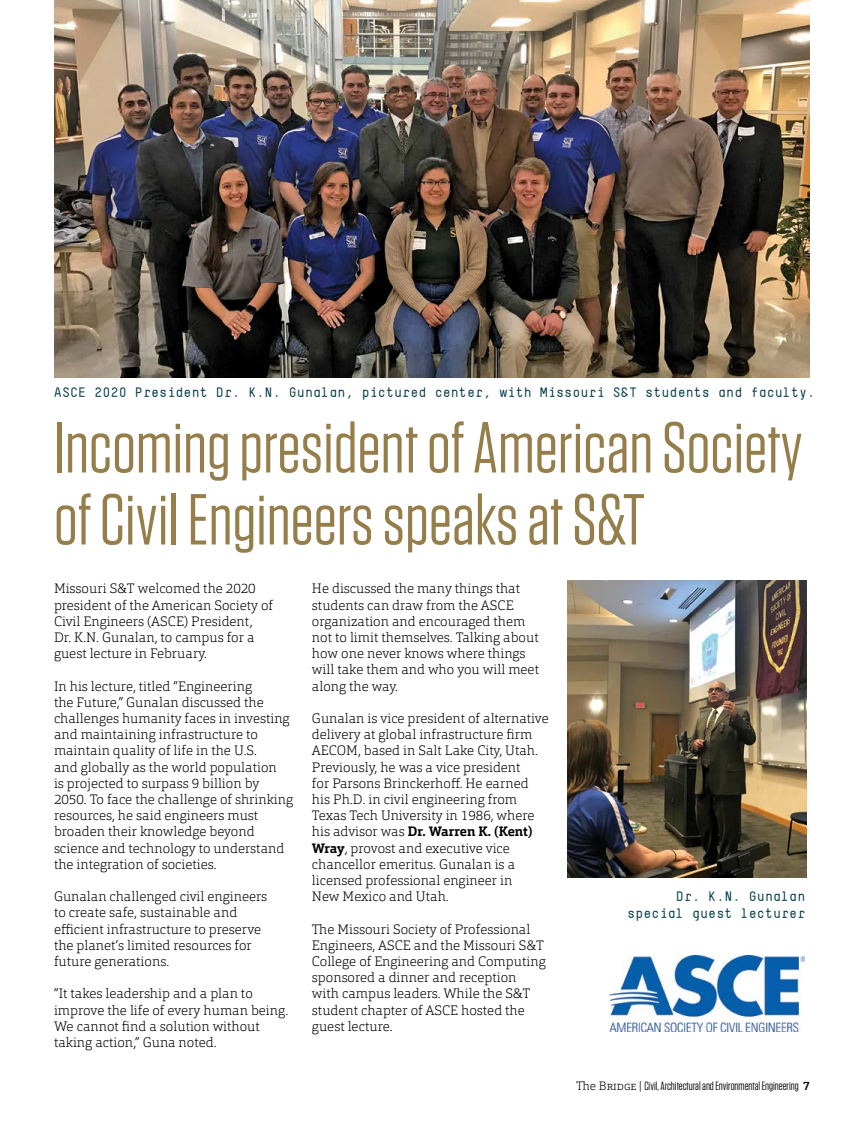
<style>
.page{position:relative;width:864px;height:1134px;background:#fff}
.page>*{position:absolute;margin:0;border:0;box-sizing:border-box;transform-origin:0 0}
.t1{font:72px/72px "Tungsten";color:#957e4a}
.t2{font:200 13.5px/16.2px "Orgon Slab";color:#000}
.t3{font:700 13.5px/16.2px "TSTAR Mono Round";color:#003b4a;text-align:right}
.t4{font:12px "Tungsten";color:#000}
.s1{font-weight:700}
.s2{font-family:"Orgon Slab";font-weight:200}
.s3{font-family:"Orgon Slab";font-weight:500}
</style>
<div class="page">
<img style="left:54px;top:0;width:756px;height:378px">
<img style="left:609px;top:956px;width:196px;height:75px">
<img style="left:567px;top:580px;width:240px;height:298px">
<p class="t3" style="left:54px;top:384px;width:763px">ASCE 2020 President Dr. K.N. Gunalan, pictured center, with Missouri S&amp;T students and faculty.</p>
<h1 class="t1" style="left:54px;top:413px;width:750px">Incoming president of American Society of Civil Engineers speaks at S&amp;T</h1>
<p class="t2" style="left:54px;top:580px;width:221px">Missouri S&amp;T welcomed the 2020 president of the American Society of<br>Civil Engineers (ASCE) President,<br>Dr. K.N. Gunalan, to campus for a guest lecture in February.</p>
<p class="t2" style="left:54px;top:678px;width:241px">In his lecture, titled “Engineering<br>the Future,” Gunalan discussed the challenges humanity faces in investing and maintaining infrastructure to maintain quality of life in the U.S.<br>and globally as the world population<br>is projected to surpass 9 billion by 2050. To face the challenge of shrinking resources, he said engineers must broaden their knowledge beyond science and technology to understand the integration of societies.</p>
<p class="t2" style="left:54px;top:888px;width:215px">Gunalan challenged civil engineers to create safe, sustainable and efficient infrastructure to preserve the planet’s limited resources for future generations.</p>
<p class="t2" style="left:54px;top:985px;width:236px">“It takes leadership and a plan to improve the life of every human being.<br>We cannot find a solution without taking action,” Guna noted.</p>
<p class="t2" style="left:312px;top:580px;width:229px">He discussed the many things that students can draw from the ASCE organization and encouraged them not to limit themselves. Talking about how one never knows where things will take them and who you will meet along the way.</p>
<p class="t2" style="left:312px;top:710px;width:238px">Gunalan is vice president of alternative delivery at global infrastructure firm AECOM, based in Salt Lake City, Utah.<br>Previously, he was a vice president<br>for Parsons Brinckerhoff. He earned his Ph.D. in civil engineering from Texas Tech University in 1986, where his advisor was <span class="s1">Dr. Warren K. (Kent)<br>Wray</span>, provost and executive vice chancellor emeritus. Gunalan is a licensed professional engineer in<br>New Mexico and Utah.</p>
<p class="t2" style="left:312px;top:921px;width:235px">The Missouri Society of Professional<br>Engineers, ASCE and the Missouri S&amp;T<br>College of Engineering and Computing sponsored a dinner and reception with campus leaders. While the S&amp;T student chapter of ASCE hosted the guest lecture.</p>
<p class="t3" style="left:627px;top:888px;width:180px">Dr. K.N. Gunalan special guest lecturer</p>
<p class="t4" style="left:576px;top:1079px;width:235px"><span class="s2">The Bridge |</span> Civil, Architectural and Environmental Engineering <span class="s3">7</span></p>
</div>
